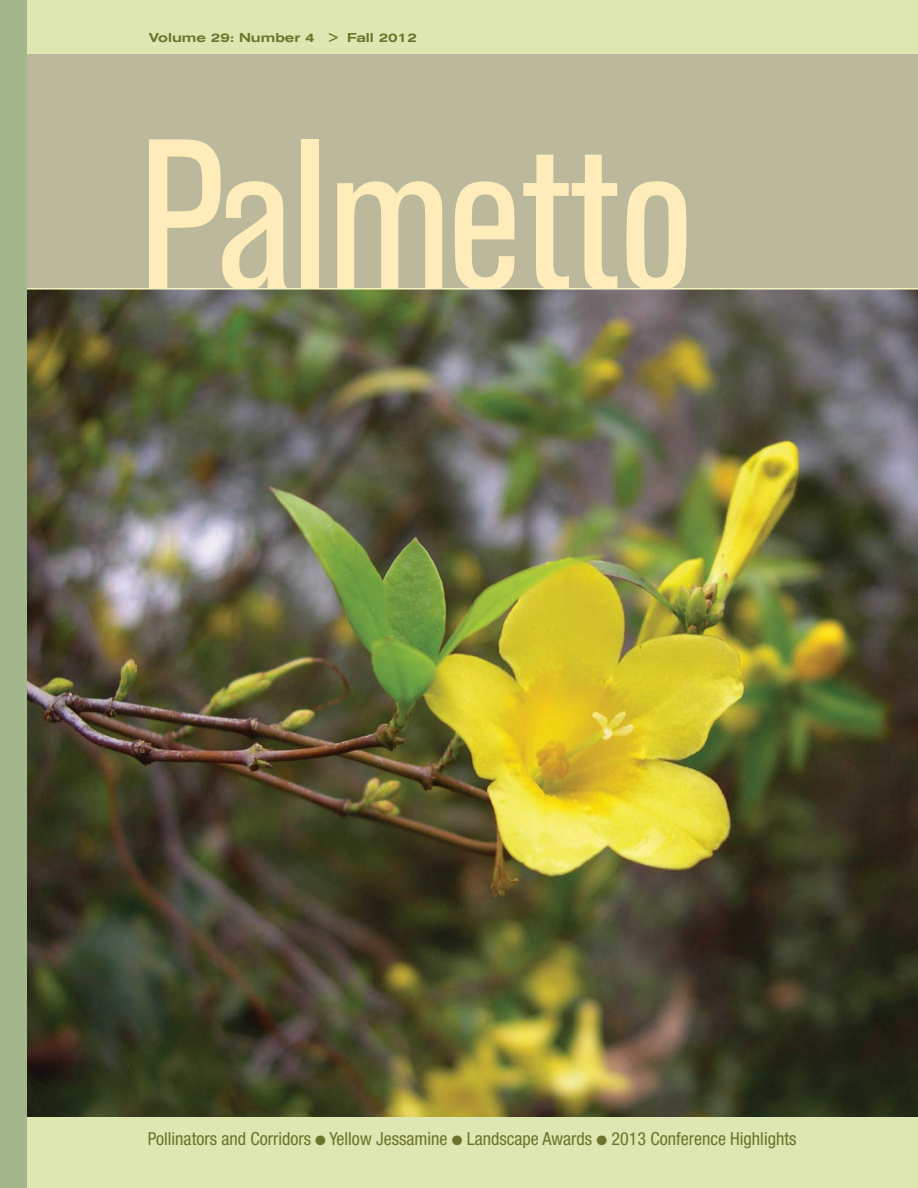
<style>
.page{position:relative;width:918px;height:1188px;background:#dee6b1}
.page>*{position:absolute;margin:0;border:0;box-sizing:border-box;transform-origin:0 0}
.t1{font:condensed 211.5px "Akzidenz Grotesk BE";color:#ffecbb}
.t2{font:condensed 18px "Helvetica Neue LT Std";color:#6b742a}
.t3{font:500 expanded 12.75px "Akzidenz Grotesk BE";color:#6b742a}
</style>
<div class="page">
<div style="left:0;top:54px;width:918px;height:248px;background:#bbb89c"></div>
<img style="left:27px;top:290px;width:891px;height:826px">
<hr style="left:0;top:288px;width:918px;height:2px;background:#f8f6c1">
<div style="left:0;top:0;width:27px;height:1188px;background:#a4b78c"></div>
<p class="t3" style="left:149px;top:33px;width:270px">Volume 29: Number 4 &gt; Fall 2012</p>
<h1 class="t1" style="left:138px;top:139px;width:557px">Palmetto</h1>
<p class="t2" style="left:148px;top:1132px;width:650px">Pollinators and Corridors ● Yellow Jessamine ● Landscape Awards ● 2013 Conference Highlights</p>
</div>
